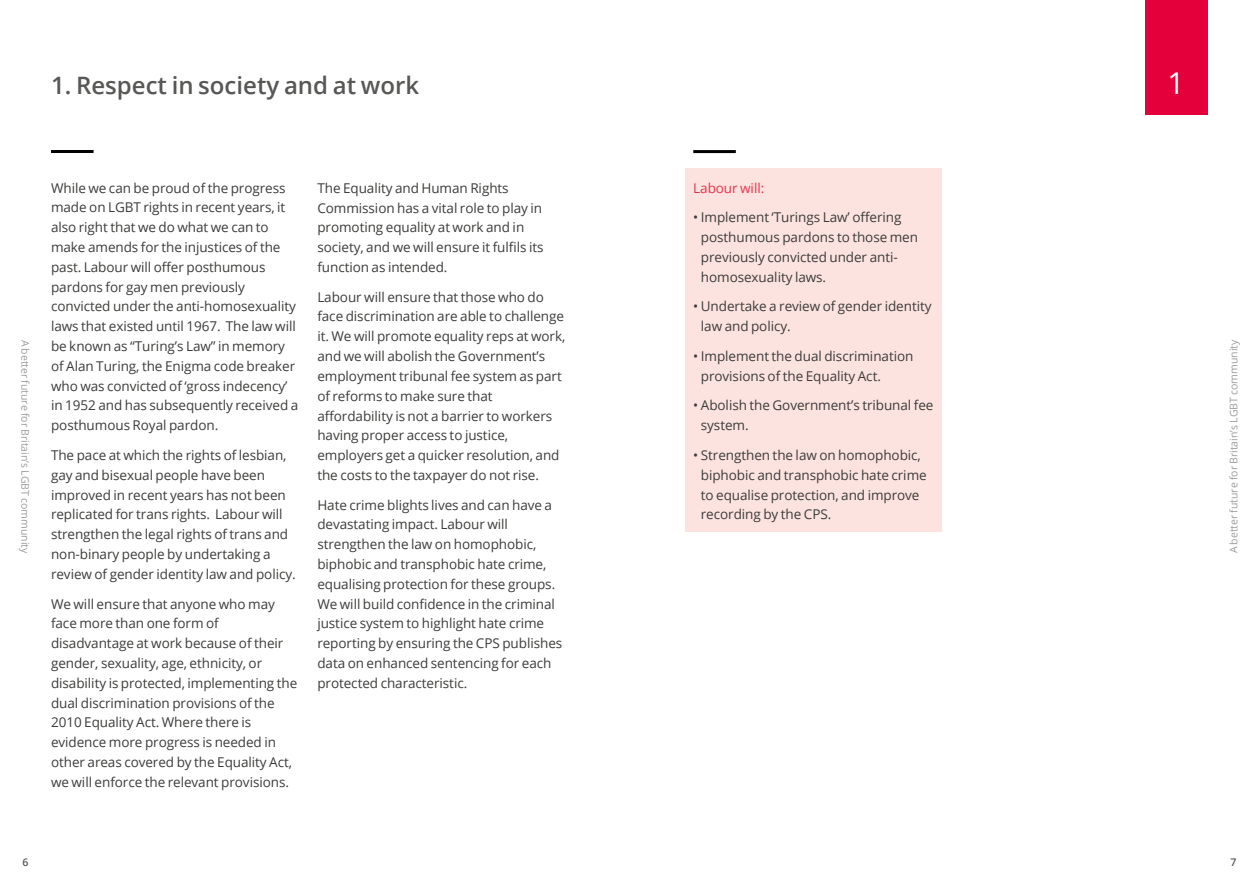
<style>
.page{position:relative;width:1259px;height:893px;background:#fff}
.page>*{position:absolute;margin:0;border:0;box-sizing:border-box;transform-origin:0 0}
.t1{font:30px "Open Sans";color:#fff}
.t2{font:600 24px "Open Sans";color:#575756}
.t3{font:13.5px/19.8px "Open Sans";letter-spacing:-.005em;color:#3c3c3b}
.t4{font:13.5px "Open Sans";letter-spacing:-.005em;color:#e7344a}
.t5{font:10.5px "Open Sans";color:#9d9d9c}
.t6{font:600 10.5px "Open Sans";color:#575756}
</style>
<div class="page">
<hr style="left:51px;top:150px;width:43px;height:3px;background:#000">
<hr style="left:693px;top:150px;width:43px;height:3px;background:#000">
<div style="left:1145px;top:0;width:63px;height:115px;background:#e4003b"></div>
<div style="left:685px;top:168px;width:256px;height:363px;background:#fce3df"></div>
<h2 class="t2" style="left:51px;top:68px;width:370px">1. Respect in society and at work</h2>
<p class="t5" style="left:33px;top:340px;width:215px;rotate:90deg">A better future for Britain’s LGBT community</p>
<p class="t3" style="left:51px;top:177px;width:249px">While we can be proud of the progress made on LGBT rights in recent years, it also right that we do what we can to make amends for the injustices of the past. Labour will offer posthumous pardons for gay men previously convicted under the anti-homosexuality laws that existed until 1967. The law will be known as “Turing’s Law” in memory of Alan Turing, the Enigma code breaker who was convicted of ‘gross indecency’ in 1952 and has subsequently received a posthumous Royal pardon.</p>
<p class="t3" style="left:51px;top:445px;width:246px">The pace at which the rights of lesbian, gay and bisexual people have been improved in recent years has not been replicated for trans rights. Labour will strengthen the legal rights of trans and non-binary people by undertaking a review of gender identity law and policy.</p>
<p class="t3" style="left:51px;top:593px;width:248px">We will ensure that anyone who may face more than one form of disadvantage at work because of their gender, sexuality, age, ethnicity, or disability is protected, implementing the dual discrimination provisions of the 2010 Equality Act. Where there is evidence more progress is needed in other areas covered by the Equality Act, we will enforce the relevant provisions.</p>
<p class="t3" style="left:317px;top:178px;width:228px">The Equality and Human Rights<br>Commission has a vital role to play in promoting equality at work and in society, and we will ensure it fulfils its function as intended.</p>
<p class="t3" style="left:317px;top:286px;width:249px">Labour will ensure that those who do face discrimination are able to challenge it. We will promote equality reps at work, and we will abolish the Government’s employment tribunal fee system as part of reforms to make sure that affordability is not a barrier to workers having proper access to justice, employers get a quicker resolution, and the costs to the taxpayer do not rise.</p>
<p class="t3" style="left:317px;top:494px;width:246px">Hate crime blights lives and can have a devastating impact. Labour will strengthen the law on homophobic, biphobic and transphobic hate crime, equalising protection for these groups.<br>We will build confidence in the criminal justice system to highlight hate crime reporting by ensuring the CPS publishes data on enhanced sentencing for each protected characteristic.</p>
<p class="t4" style="left:693px;top:178px;width:72px">Labour will:</p>
<p class="t3" style="left:701px;top:207px;width:219px;text-indent:-8px">• Implement ‘Turings Law’ offering posthumous pardons to those men previously convicted under anti&shy;homosexuality laws.</p>
<p class="t3" style="left:701px;top:296px;width:232px;text-indent:-8px">• Undertake a review of gender identity law and policy.</p>
<p class="t3" style="left:701px;top:346px;width:214px;text-indent:-8px">• Implement the dual discrimination provisions of the Equality Act.</p>
<p class="t3" style="left:701px;top:395px;width:234px;text-indent:-8px">• Abolish the Government’s tribunal fee system.</p>
<p class="t3" style="left:701px;top:445px;width:227px;text-indent:-8px">• Strengthen the law on homophobic, biphobic and transphobic hate crime to equalise protection, and improve recording by the CPS.</p>
<h1 class="t1" style="left:1167px;top:62px;width:19px">1</h1>
<p class="t5" style="left:1226px;top:553px;width:215px;rotate:-90deg">A better future for Britain’s LGBT community</p>
<p class="t6" style="left:23px;top:855px;width:7px">6</p>
<p class="t6" style="left:1230px;top:855px;width:7px">7</p>
</div>
